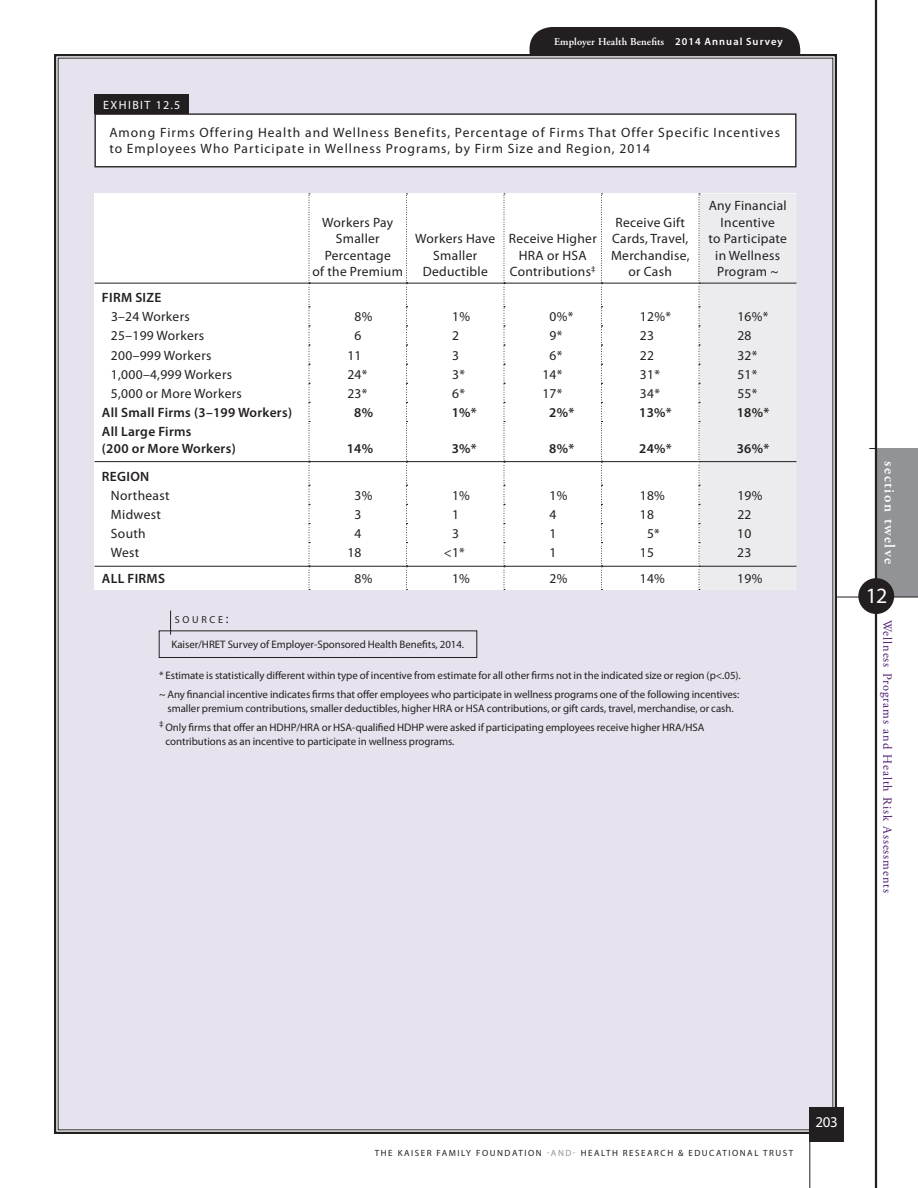
<style>
.page{position:relative;width:918px;height:1188px;background:#fff}
.page>*{position:absolute;margin:0;border:0;box-sizing:border-box;transform-origin:0 0}
.t1{font:21.9px "Myriad Pro";color:#fff}
.t2{font:600 15px "Adobe Garamond Pro";letter-spacing:.1em;color:#fff}
.t3{font:15px "Myriad Pro";color:#fff}
.t4{font:13.5px/16.5px "Myriad Pro";letter-spacing:.025em;color:#231f20;text-align:center}
.t5{font:13.5px/16.5px "Myriad Pro";letter-spacing:.075em;color:#231f20}
.t6{font:600 13.5px/16.5px "Myriad Pro";letter-spacing:.025em;color:#231f20}
.t7{font:12.3px "Adobe Garamond Pro";color:#48166d}
.t8{font:12px "Myriad Pro";letter-spacing:.12em;color:#fff}
.t9{font:10.8px/19.5px "Myriad Pro";letter-spacing:-.005em;color:#231f20}
.t10{font:600 10.5px "Adobe Garamond Pro";letter-spacing:.01em;color:#fff}
.t11{font:10.2px "Myriad Pro";letter-spacing:.265em;color:#231f20}
.t12{font:9px "Myriad Pro";letter-spacing:.17em;color:#231f20}
.s1{font-family:"Myriad Pro"}
.s2{font-size:13.5px}
.s3{color:#919396}
</style>
<div class="page">
<hr style="left:869px;top:448px;width:49px;height:1px;background:#231f20">
<div style="left:876px;top:449px;width:42px;height:148px;background:#919396"></div>
<hr style="left:824px;top:597px;width:94px;height:1px;background:#231f20">
<hr style="left:875px;top:0;width:2px;height:1188px;background:#231f20">
<div style="left:858px;top:578px;width:36px;height:36px;background:#231f20;border-radius:50%"></div>
<div style="left:530px;top:27px;width:270px;height:47px;background:#231f20;border-radius:22px"></div>
<div style="left:54px;top:53px;width:784px;height:1082px;background:#e6e3ee"></div>
<div style="left:810px;top:1107px;width:34px;height:34px;background:#231f20"></div>
<hr style="left:810px;top:1107px;width:1px;height:81px;background:#231f20">
<div style="left:94px;top:94px;width:95px;height:20px;background:#231f20"></div>
<div style="left:95px;top:114px;width:701px;height:53px;background:#fff"></div>
<div style="left:95px;top:113px;width:701px;height:54px;border:1px solid #231f20"></div>
<div style="left:94px;top:194px;width:702px;height:396px;background:#fff"></div>
<svg style="left:309px;top:194px;width:1px;height:396px"></svg>
<svg style="left:406px;top:194px;width:1px;height:396px"></svg>
<svg style="left:504px;top:194px;width:1px;height:396px"></svg>
<svg style="left:601px;top:194px;width:2px;height:396px"></svg>
<hr style="left:94px;top:283px;width:215px;height:1px;background:#231f20">
<hr style="left:309px;top:283px;width:97px;height:1px;background:#231f20">
<hr style="left:406px;top:283px;width:98px;height:1px;background:#231f20">
<hr style="left:504px;top:283px;width:98px;height:1px;background:#231f20">
<hr style="left:602px;top:283px;width:97px;height:1px;background:#231f20">
<hr style="left:94px;top:461px;width:215px;height:1px;background:#231f20">
<hr style="left:309px;top:461px;width:97px;height:1px;background:#231f20">
<hr style="left:406px;top:461px;width:98px;height:1px;background:#231f20">
<hr style="left:504px;top:461px;width:98px;height:1px;background:#231f20">
<hr style="left:602px;top:461px;width:97px;height:1px;background:#231f20">
<hr style="left:94px;top:566px;width:215px;height:1px;background:#231f20">
<hr style="left:309px;top:566px;width:97px;height:1px;background:#231f20">
<hr style="left:406px;top:566px;width:98px;height:1px;background:#231f20">
<hr style="left:504px;top:566px;width:98px;height:1px;background:#231f20">
<hr style="left:602px;top:566px;width:97px;height:1px;background:#231f20">
<div style="left:699px;top:194px;width:97px;height:396px;background:#ececee"></div>
<div style="left:159px;top:631px;width:318px;height:27px;border:1px solid #231f20"></div>
<svg style="left:170px;top:611px;width:1px;height:24px"></svg>
<p class="t10" style="left:554px;top:36px;width:230px">Employer Health Benefits <span class="s1">2014 Annual Sur vey</span></p>
<p class="t8" style="left:103px;top:97px;width:79px">Exhibit 12.5</p>
<p class="t5" style="left:109px;top:124px;width:672px">Among Firms Offering Health and Wellness Benefits, Percentage of Firms That Offer Specific I ncentives to Employees Who Participate in Wellness Programs, by Firm Size and Region, 2014</p>
<p class="t4" style="left:313px;top:214px;width:92px">Workers Pay<br>Smaller<br>Percentage<br>of the Premium</p>
<p class="t4" style="left:415px;top:230px;width:82px">Workers Have<br>Smaller<br>Deductible</p>
<p class="t4" style="left:509px;top:230px;width:90px">Receive H igher<br>HRA or HSA<br>Contributions<sup>‡</sup></p>
<p class="t4" style="left:611px;top:214px;width:80px">Receive Gift<br>Cards, Travel,<br>Merchandise, or Cash</p>
<p class="t4" style="left:708px;top:197px;width:80px">Any Financial<br>I ncentive<br>to Participate in Wellness<br>Program ~</p>
<p class="t6" style="left:102px;top:289px;width:9px">FIRM</p>
<p class="t6" style="left:135px;top:289px;width:26px">SIZE</p>
<p class="t4" style="left:111px;top:308px;width:80px">3–24 Workers</p>
<p class="t4" style="left:355px;top:308px;width:19px">8%</p>
<p class="t4" style="left:452px;top:308px;width:19px">1%</p>
<p class="t4" style="left:550px;top:308px;width:25px">0%*</p>
<p class="t4" style="left:640px;top:308px;width:33px">12%*</p>
<p class="t4" style="left:737px;top:308px;width:33px">16%*</p>
<p class="t4" style="left:111px;top:328px;width:95px">25–199 Workers</p>
<p class="t4" style="left:355px;top:328px;width:8px">6</p>
<p class="t4" style="left:452px;top:328px;width:8px">2</p>
<p class="t4" style="left:550px;top:328px;width:14px">9*</p>
<p class="t4" style="left:640px;top:328px;width:16px">23</p>
<p class="t4" style="left:737px;top:328px;width:16px">28</p>
<p class="t4" style="left:111px;top:347px;width:102px">200–999 Workers</p>
<p class="t4" style="left:347px;top:347px;width:16px">11</p>
<p class="t4" style="left:452px;top:347px;width:8px">3</p>
<p class="t4" style="left:550px;top:347px;width:14px">6*</p>
<p class="t4" style="left:640px;top:347px;width:16px">22</p>
<p class="t4" style="left:737px;top:347px;width:22px">32*</p>
<p class="t4" style="left:111px;top:366px;width:123px">1,000–4,999 Workers</p>
<p class="t4" style="left:347px;top:366px;width:22px">24*</p>
<p class="t4" style="left:452px;top:366px;width:14px">3*</p>
<p class="t4" style="left:542px;top:366px;width:22px">14*</p>
<p class="t4" style="left:640px;top:366px;width:22px">31*</p>
<p class="t4" style="left:737px;top:366px;width:22px">51*</p>
<p class="t4" style="left:111px;top:385px;width:132px">5,000 or More Workers</p>
<p class="t4" style="left:347px;top:385px;width:22px">23*</p>
<p class="t4" style="left:452px;top:385px;width:14px">6*</p>
<p class="t4" style="left:542px;top:385px;width:22px">17*</p>
<p class="t4" style="left:640px;top:385px;width:22px">34*</p>
<p class="t4" style="left:737px;top:385px;width:22px">55*</p>
<p class="t6" style="left:102px;top:404px;width:192px">All Small Firms (3–199 Workers)</p>
<p class="t6" style="left:354px;top:404px;width:20px">8%</p>
<p class="t6" style="left:452px;top:404px;width:27px">1%*</p>
<p class="t6" style="left:549px;top:404px;width:27px">2%*</p>
<p class="t6" style="left:639px;top:404px;width:34px">13%*</p>
<p class="t6" style="left:737px;top:404px;width:34px">18%*</p>
<p class="t6" style="left:102px;top:423px;width:135px">All Large Firms<br>(200 or More Workers)</p>
<p class="t6" style="left:347px;top:440px;width:28px">14%</p>
<p class="t6" style="left:452px;top:440px;width:27px">3%*</p>
<p class="t6" style="left:549px;top:440px;width:27px">8%*</p>
<p class="t6" style="left:639px;top:440px;width:34px">24%*</p>
<p class="t6" style="left:737px;top:440px;width:34px">36%*</p>
<p class="t6" style="left:102px;top:468px;width:9px">REGION</p>
<p class="t4" style="left:111px;top:487px;width:60px">Northeast</p>
<p class="t4" style="left:355px;top:487px;width:19px">3%</p>
<p class="t4" style="left:452px;top:487px;width:19px">1%</p>
<p class="t4" style="left:550px;top:487px;width:19px">1%</p>
<p class="t4" style="left:640px;top:487px;width:27px">18%</p>
<p class="t4" style="left:737px;top:487px;width:27px">19%</p>
<p class="t4" style="left:111px;top:506px;width:52px">Midwest</p>
<p class="t4" style="left:355px;top:506px;width:8px">3</p>
<p class="t4" style="left:452px;top:506px;width:8px">1</p>
<p class="t4" style="left:550px;top:506px;width:8px">4</p>
<p class="t4" style="left:640px;top:506px;width:16px">18</p>
<p class="t4" style="left:737px;top:506px;width:16px">22</p>
<p class="t4" style="left:111px;top:525px;width:36px">South</p>
<p class="t4" style="left:355px;top:525px;width:8px">4</p>
<p class="t4" style="left:452px;top:525px;width:8px">3</p>
<p class="t4" style="left:550px;top:525px;width:8px">1</p>
<p class="t4" style="left:647px;top:525px;width:14px">5*</p>
<p class="t4" style="left:737px;top:525px;width:16px">10</p>
<p class="t4" style="left:111px;top:544px;width:30px">West</p>
<p class="t4" style="left:347px;top:544px;width:16px">18</p>
<p class="t4" style="left:444px;top:544px;width:23px">&lt;1*</p>
<p class="t4" style="left:550px;top:544px;width:8px">1</p>
<p class="t4" style="left:640px;top:544px;width:16px">15</p>
<p class="t4" style="left:737px;top:544px;width:16px">23</p>
<p class="t6" style="left:102px;top:570px;width:34px">ALL FIRM</p>
<p class="t6" style="left:158px;top:570px;width:9px">S</p>
<p class="t4" style="left:355px;top:570px;width:19px">8%</p>
<p class="t4" style="left:452px;top:570px;width:19px">1%</p>
<p class="t4" style="left:550px;top:570px;width:19px">2%</p>
<p class="t4" style="left:640px;top:570px;width:27px">14%</p>
<p class="t4" style="left:737px;top:570px;width:27px">19%</p>
<p class="t11" style="left:175px;top:613px;width:55px">SOURCE<span class="s2">:</span></p>
<p class="t9" style="left:171px;top:635px;width:294px">Kaiser/HRET Survey of Employer-Sponsored Health Benefits, 2014.</p>
<p class="t9" style="left:159px;top:665px;width:583px">* Estimate is statistically different within type of incentive from estimate for all other firms not in the indicated size or region (p&lt;.05). ~ Any financial incentive indicates firms that offer employees who participate in wellness programs one of the following incentives:</p>
<p class="t9" style="left:159px;top:698px;width:576px;text-indent:8px">smaller premium contributions, smaller deductibles, higher HRA or HSA contributions, or gift cards, travel, merchandise, or cash. <sup>‡</sup> Only firms that offer an HDH</p>
<p class="t9" style="left:166px;top:721px;width:540px;line-height:13.5px;text-indent:253px">P were asked if participating employees receive higher HRA/HSA contributions as an incentive to participate in wellness programs.</p>
<p class="t9" style="left:291px;top:718px;width:114px">P/HRA or HSA-qualified HDH</p>
<h2 class="t2" style="left:898px;top:461px;width:104px;rotate:90deg">section twelve</h2>
<h1 class="t1" style="left:866px;top:582px;width:23px">12</h1>
<p class="t7" style="left:895px;top:620px;width:275px;rotate:90deg">Wellness Programs and Health Risk Assessments</p>
<p class="t12" style="left:375px;top:1147px;width:415px">The Ka iser Fa mily Foundat ion <span class="s3">-a nd-</span> H ea lt h Resea rch &amp; E ducat iona l Trust</p>
<h2 class="t3" style="left:816px;top:1113px;width:24px">203</h2>
</div>
